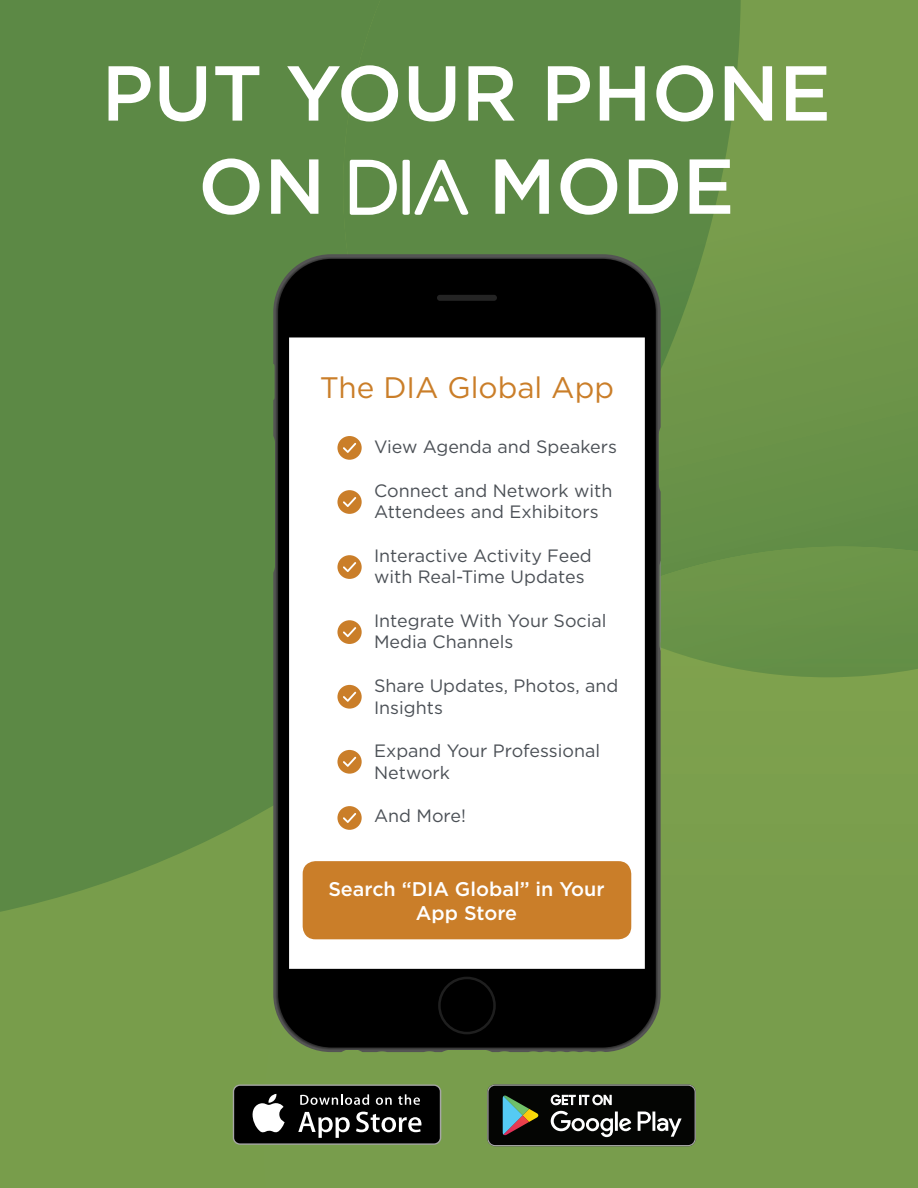
<style>
.page{position:relative;width:918px;height:1188px;background:#789d4b}
.page>*{position:absolute;margin:0;border:0;box-sizing:border-box;transform-origin:0 0}
.t1{font:500 77.7px/93.2px "Gotham";color:#fff}
.t2{font:29.7px "Gotham";color:#ca7e29}
.t3{font:500 19.8px/23.7px "Gotham";color:#fff;text-align:center}
.t4{font:17.85px/21.5px "Gotham";color:#4b5056}
</style>
<div class="page">
<div style="left:741px;top:367px;width:177px;height:180px;background:#689148"></div>
<div style="left:0;top:0;width:343px;height:912px;background:#5c8945"></div>
<svg style="left:343px;top:0;width:398px;height:547px"></svg>
<svg style="left:263px;top:610px;width:428px;height:537px"></svg>
<svg style="left:273px;top:254px;width:388px;height:798px;background:#505c47"></svg>
<div style="left:278px;top:259px;width:378px;height:788px;background:#000;border-radius:54px"></div>
<div style="left:289px;top:337px;width:356px;height:632px;background:#fff"></div>
<div style="left:437px;top:295px;width:60px;height:6px;background:#242424;border-radius:3px"></div>
<svg style="left:660px;top:561px;width:1px;height:90px"></svg>
<svg style="left:438px;top:977px;width:58px;height:57px"></svg>
<div style="left:443px;top:608px;width:48px;height:98px;background:#fff"></div>
<svg style="left:337px;top:436px;width:25px;height:24px"></svg>
<svg style="left:337px;top:490px;width:25px;height:24px"></svg>
<svg style="left:337px;top:555px;width:25px;height:24px"></svg>
<svg style="left:337px;top:620px;width:25px;height:24px"></svg>
<svg style="left:337px;top:685px;width:25px;height:24px"></svg>
<svg style="left:337px;top:750px;width:25px;height:24px"></svg>
<svg style="left:337px;top:806px;width:25px;height:24px"></svg>
<div style="left:303px;top:861px;width:328px;height:78px;background:#ca7e29;border-radius:13px"></div>
<svg style="left:403px;top:160px;width:65px;height:55px;background:#97b489"></svg>
<svg style="left:350px;top:160px;width:47px;height:55px;background:#a2bb95"></svg>
<svg style="left:233px;top:1085px;width:208px;height:60px"></svg>
<div style="left:234px;top:1086px;width:206px;height:57px;background:#000;border-radius:6px"></div>
<svg style="left:252px;top:1094px;width:33px;height:38px"></svg>
<svg style="left:298px;top:1112px;width:52px;height:26px"></svg>
<svg style="left:356px;top:1112px;width:65px;height:20px"></svg>
<svg style="left:300px;top:1094px;width:69px;height:11px"></svg>
<svg style="left:376px;top:1097px;width:16px;height:8px"></svg>
<svg style="left:398px;top:1094px;width:22px;height:11px"></svg>
<svg style="left:487px;top:1085px;width:209px;height:61px;background:#2c2f2c"></svg>
<p class="t1" style="left:198px;top:46px;width:634px;text-indent:-97px">PUT YOUR PHONE<br>ON</p>
<p class="t1" style="left:488px;top:139px;width:248px">MODE</p>
<p class="t2" style="left:320px;top:368px;width:296px">The DIA Global App</p>
<p class="t4" style="left:374px;top:435px;width:244px">View Agenda and Speakers</p>
<p class="t4" style="left:374px;top:479px;width:240px">Connect and Network with<br>Attendees and Exhibitors</p>
<p class="t4" style="left:374px;top:544px;width:219px">Interactive Activity Feed with Real-Time Updates</p>
<p class="t4" style="left:374px;top:610px;width:234px">Integrate With Your Social<br>Media Channels</p>
<p class="t4" style="left:374px;top:675px;width:246px">Share Updates, Photos, and<br>Insights</p>
<p class="t4" style="left:374px;top:740px;width:228px">Expand Your Professional<br>Network</p>
<p class="t4" style="left:374px;top:805px;width:93px">And More!</p>
<p class="t3" style="left:328px;top:877px;width:278px">Search “DIA Global” in Your<br>App Store</p>
</div>
